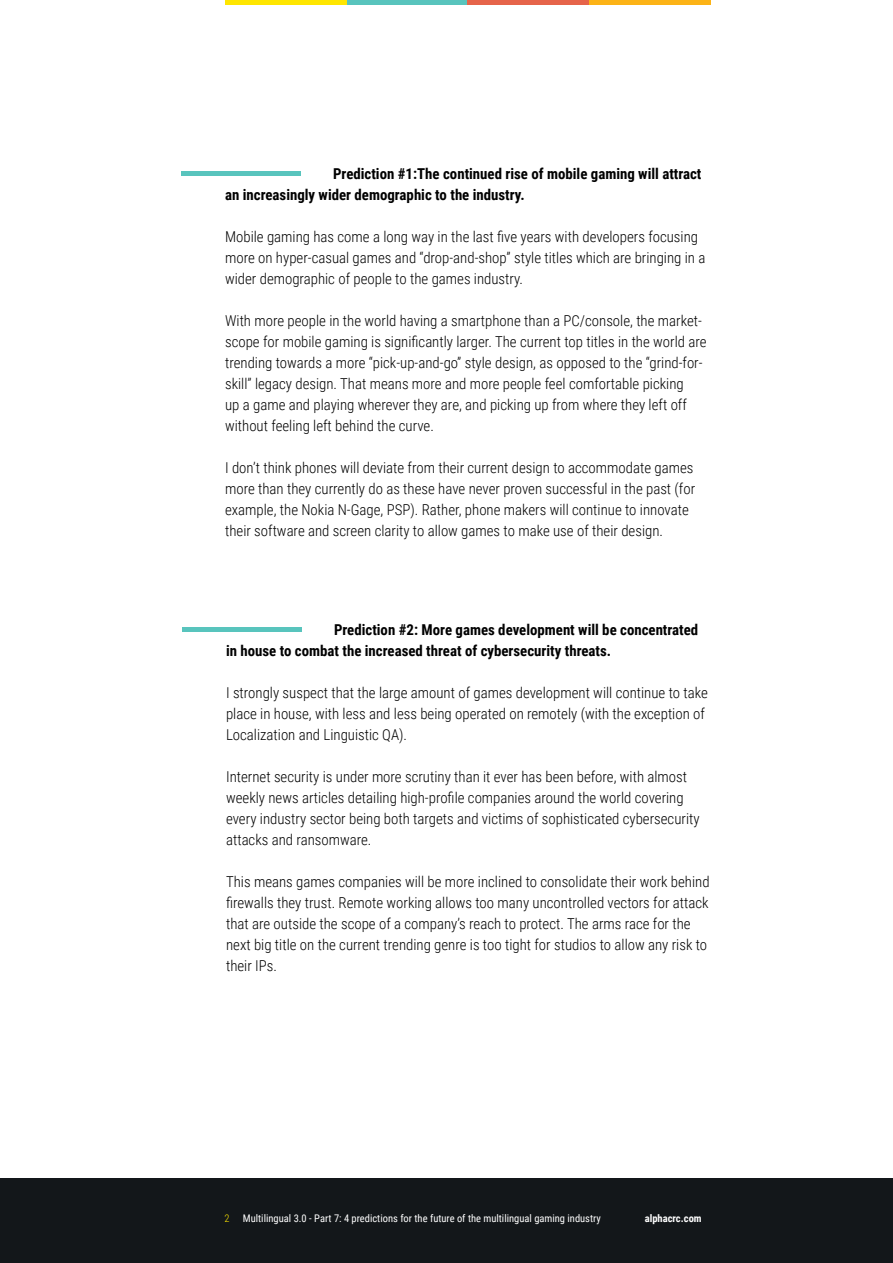
<style>
.page{position:relative;width:893px;height:1263px;background:#fff}
.page>*{position:absolute;margin:0;border:0;box-sizing:border-box;transform-origin:0 0}
.t1{font:300 15px/21px "Roboto Condensed";color:#000}
.t2{font:700 15px/21px "Roboto Condensed";color:#000}
.t3{font:10.5px "Roboto Condensed";color:#fff}
.t4{font:700 10.5px "Roboto Condensed";color:#fff}
.t5{font:300 10.5px "Roboto Condensed";color:#ffe600}
</style>
<div class="page">
<div style="left:0;top:1178px;width:893px;height:85px;background:#13171a"></div>
<hr style="left:346px;top:0;width:122px;height:4px;background:#58c4bd">
<hr style="left:468px;top:0;width:121px;height:4px;background:#e6644a">
<hr style="left:225px;top:0;width:122px;height:4px;background:#ffe600">
<hr style="left:589px;top:0;width:121px;height:4px;background:#fcb316">
<hr style="left:181px;top:172px;width:119px;height:4px;background:#58c4bd">
<hr style="left:182px;top:628px;width:119px;height:4px;background:#58c4bd">
<p class="t2" style="left:225px;top:163px;width:478px;text-indent:108px">Prediction #1:The continued rise of mobile gaming will attract an increasingly wider demographic to the industry.</p>
<p class="t1" style="left:225px;top:226px;width:482px">Mobile gaming has come a long way in the last five years with developers focusing more on hyper-casual games and “drop-and-shop” style titles which are bringing in a wider demographic of people to the games industry.</p>
<p class="t1" style="left:225px;top:310px;width:483px">With more people in the world having a smartphone than a PC/console, the market&shy;scope for mobile gaming is significantly larger. The current top titles in the world are trending towards a more “pick-up-and-go” style design, as opposed to the “grind-for&shy;skill” legacy design. That means more and more people feel comfortable picking<br>up a game and playing wherever they are, and picking up from where they left off without feeling left behind the curve.</p>
<p class="t1" style="left:225px;top:457px;width:472px">I don’t think phones will deviate from their current design to accommodate games more than they currently do as these have never proven successful in the past (for example, the Nokia N-Gage, PSP). Rather, phone makers will continue to innovate their software and screen clarity to allow games to make use of their design.</p>
<p class="t2" style="left:226px;top:619px;width:474px;text-indent:108px">Prediction #2: More games development will be concentrated in house to combat the increased threat of cybersecurity threats.</p>
<p class="t1" style="left:226px;top:682px;width:483px">I strongly suspect that the large amount of games development will continue to take place in house, with less and less being operated on remotely (with the exception of<br>Localization and Linguistic QA).</p>
<p class="t1" style="left:226px;top:766px;width:475px">Internet security is under more scrutiny than it ever has been before, with almost weekly news articles detailing high-profile companies around the world covering every industry sector being both targets and victims of sophisticated cybersecurity attacks and ransomware.</p>
<p class="t1" style="left:226px;top:871px;width:485px">This means games companies will be more inclined to consolidate their work behind firewalls they trust. Remote working allows too many uncontrolled vectors for attack that are outside the scope of a company’s reach to protect. The arms race for the next big title on the current trending genre is too tight for studios to allow any risk to their IPs.</p>
<p class="t5" style="left:225px;top:1211px;width:7px">2</p>
<p class="t3" style="left:243px;top:1211px;width:360px">Multilingual 3.0 - Part 7: 4 predictions for the future of the multilingual gaming industry</p>
<p class="t4" style="left:645px;top:1211px;width:58px">alphacrc.com</p>
</div>
